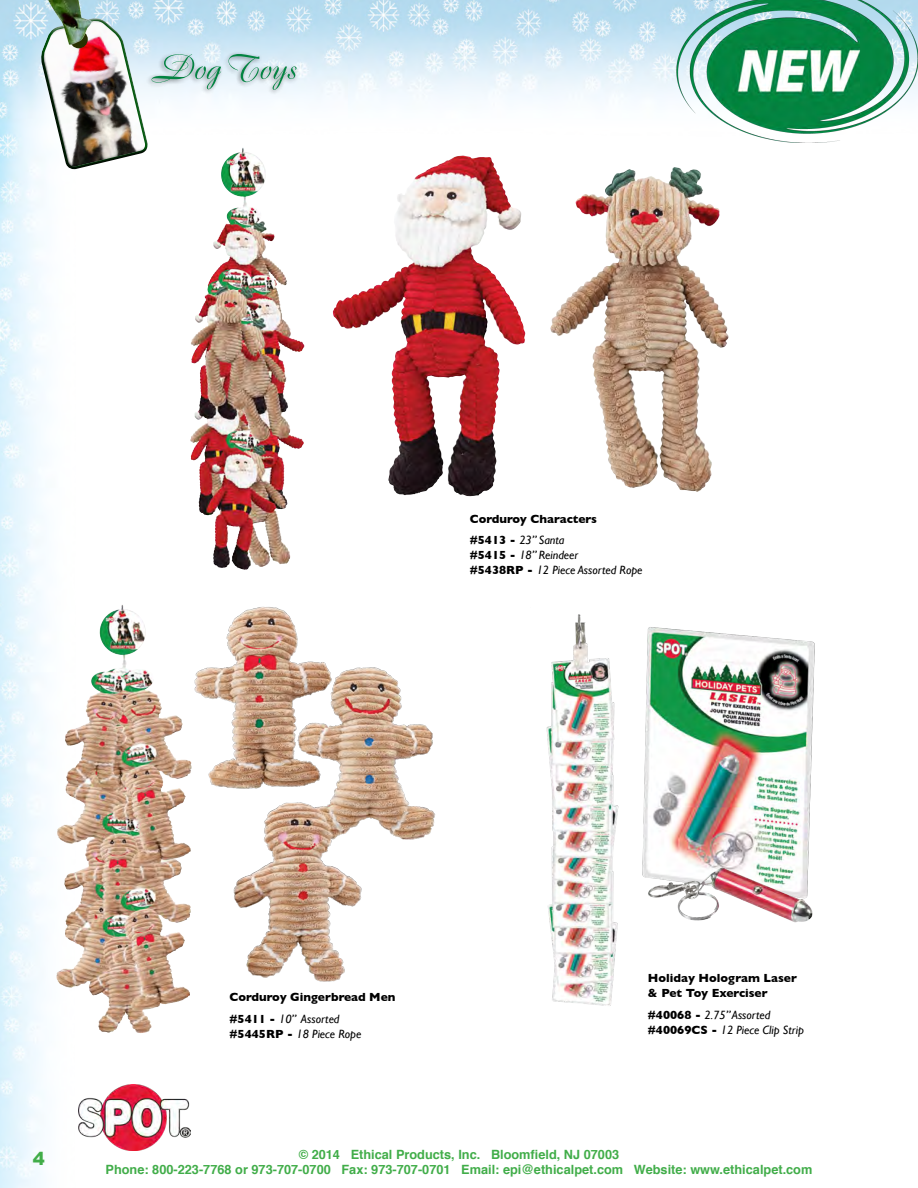
<style>
.page{position:relative;width:918px;height:1188px;background:#fff}
.page>*{position:absolute;margin:0;border:0;box-sizing:border-box;transform-origin:0 0}
.t1{font:900 18px "Arial";color:#41ad49}
.t2{font:700 12.75px/15.3px "Helvetica";color:#41ad49;text-align:center}
.t3{font:italic 12px/15px "Gill Sans";color:#000}
.t4{font:700 12px/21.8px "Gill Sans";color:#000}
.s1{font-weight:400;font-style:italic}
.s2{font-weight:700;font-style:normal}
</style>
<div class="page">
<img style="left:0;top:0;width:828px;height:1188px">
<img style="left:79px;top:1084px;width:111px;height:66px">
<img style="left:333px;top:157px;width:122px;height:172px">
<img style="left:182px;top:594px;width:283px;height:413px">
<img style="left:550px;top:167px;width:124px;height:167px">
<img style="left:0;top:0;width:124px;height:45px">
<img style="left:676px;top:0;width:242px;height:142px">
<img style="left:221px;top:171px;width:21px;height:22px">
<img style="left:99px;top:605px;width:22px;height:47px">
<img style="left:530px;top:607px;width:106px;height:415px">
<img style="left:622px;top:625px;width:203px;height:284px">
<img style="left:654px;top:868px;width:67px;height:19px">
<img style="left:34px;top:12px;width:263px;height:159px">
<p class="t4" style="left:470px;top:508px;width:129px">Corduroy Characters #5413 - <span class="s1">23” Santa</span></p>
<p class="t3" style="left:470px;top:548px;width:174px"><span class="s2">#5415 -</span> 18” Reindeer<br><span class="s2">#5438RP -</span> 12 Piece Assorted Rope</p>
<h1 class="t1" style="left:33px;top:1148px;width:14px">4</h1>
<p class="t4" style="left:230px;top:986px;width:168px">Corduroy Gingerbread Men #5411 - <span class="s1">10” Assorted</span></p>
<p class="t3" style="left:230px;top:1026px;width:133px"><span class="s2">#5445RP -</span> 18 Piece Rope</p>
<p class="t4" style="left:648px;top:971px;width:150px;line-height:15px">Holiday Hologram Laser &amp; Pet Toy Exerciser</p>
<p class="t3" style="left:648px;top:1008px;width:158px"><span class="s2">#40068 -</span> 2.75” Assorted <span class="s2">#40069CS -</span> 12 Piece Clip Strip</p>
<p class="t2" style="left:106px;top:1147px;width:708px">© 2014 Ethical Products, Inc. Bloomfield, NJ 07003<br>Phone: 800-223-7768 or 973-707-0700 Fax: 973-707-0701 Email: epi@ethicalpet.com Website: www.ethicalpet.com</p>
</div>
